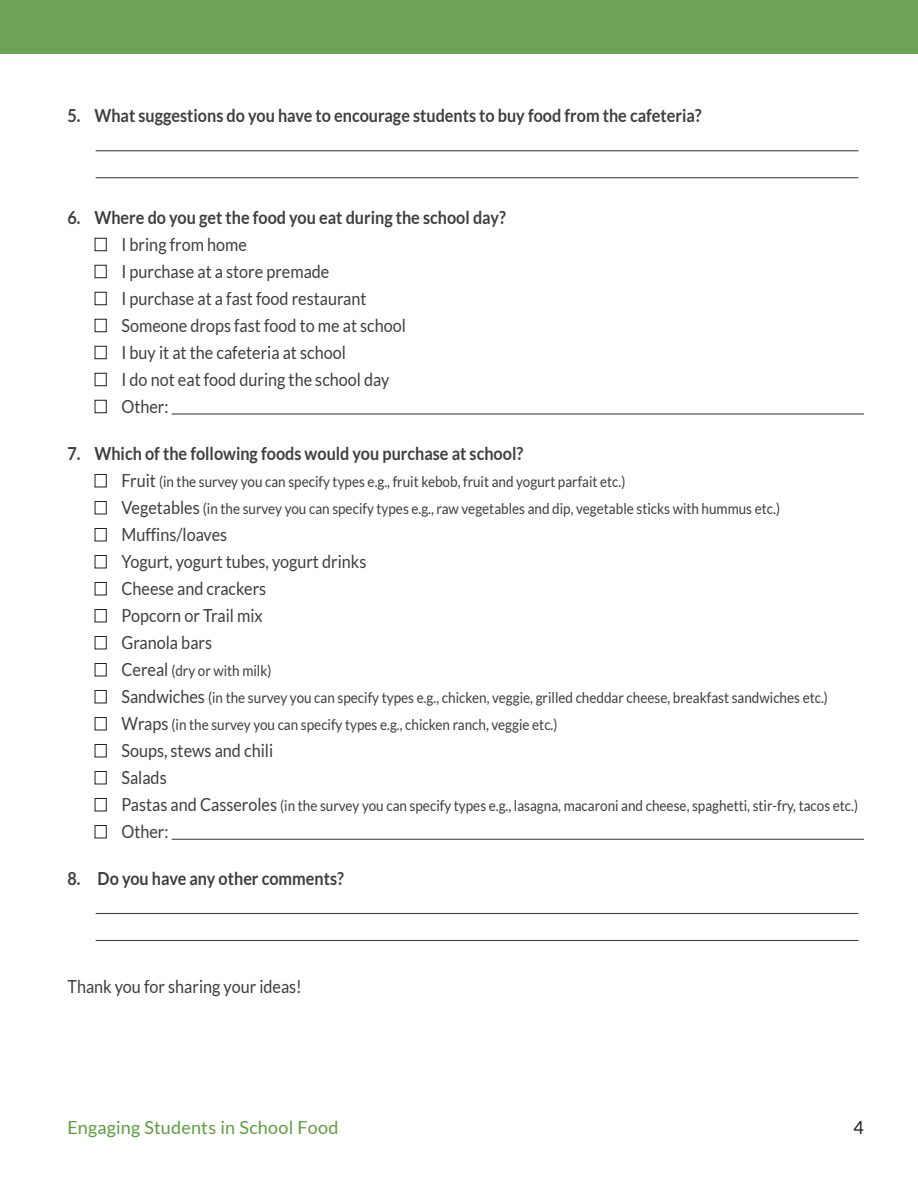
<style>
.page{position:relative;width:918px;height:1188px;background:#fff}
.page>*{position:absolute;margin:0;border:0;box-sizing:border-box;transform-origin:0 0}
.Text{font:18px "Lato";color:#3e3e3f;scale:.9 1}
.Text-2{font:700 18px "Lato";color:#3e3e3f;scale:.9 1}
.t1{font:18px "Lato";letter-spacing:.01em;color:#5d9e3f}
.t2{font:18px "Lato";color:#231f20}
.t3{font:15px "Lato";color:#3e3e3f;scale:.9 1}
.s1{color:#231f20}
.s2{font-size:18px}
</style>
<div class="page">
<div style="left:0;top:0;width:918px;height:54px;background:#6ca355"></div>
<hr style="left:96px;top:150px;width:762px;height:1px;background:#3e3e3f">
<hr style="left:96px;top:177px;width:762px;height:1px;background:#3e3e3f">
<hr style="left:172px;top:413px;width:692px;height:2px;background:#3e3e3f">
<hr style="left:172px;top:839px;width:692px;height:1px;background:#3e3e3f">
<hr style="left:96px;top:913px;width:762px;height:1px;background:#3e3e3f">
<hr style="left:96px;top:940px;width:762px;height:1px;background:#3e3e3f">
<p class="Text-2" style="left:68px;top:106px;width:706px">5. What suggestions do you have to encourage students to buy food from the cafeteria?</p>
<p class="Text-2" style="left:68px;top:207px;width:489px">6. Where do you get the food you eat during the school day?</p>
<p class="Text" style="left:94px;top:234px;width:171px"><span class="s1">■</span> I bring from home</p>
<p class="Text" style="left:94px;top:261px;width:263px"><span class="s1">■</span> I purchase at a store premade</p>
<p class="Text" style="left:94px;top:288px;width:304px"><span class="s1">■</span> I purchase at a fast food restaurant</p>
<p class="Text" style="left:94px;top:315px;width:348px"><span class="s1">■</span> Someone drops fast food to me at school</p>
<p class="Text" style="left:94px;top:342px;width:281px"><span class="s1">■</span> I buy it at the cafeteria at school</p>
<p class="Text" style="left:94px;top:369px;width:329px"><span class="s1">■</span> I do not eat food during the school day</p>
<p class="Text" style="left:94px;top:396px;width:84px"><span class="s1">■</span> Other:</p>
<p class="Text-2" style="left:68px;top:443px;width:508px">7. Which of the following foods would you purchase at school?</p>
<p class="t3" style="left:94px;top:473px;width:592px"><span class="s1">■</span> <span class="s2">Fruit</span> (in the survey you can specify types e.g., fruit kebob, fruit and yogurt parfait etc.)</p>
<p class="t3" style="left:94px;top:500px;width:763px"><span class="s1">■</span> <span class="s2">Vegetables</span> (in the survey you can specify types e.g., raw vegetables and dip, vegetable sticks with hummus etc.)</p>
<p class="Text" style="left:94px;top:524px;width:149px"><span class="s1">■</span> Muffins/loaves</p>
<p class="Text" style="left:94px;top:551px;width:304px"><span class="s1">■</span> Yogurt, yogurt tubes, yogurt drinks</p>
<p class="Text" style="left:94px;top:578px;width:192px"><span class="s1">■</span> Cheese and crackers</p>
<p class="Text" style="left:94px;top:605px;width:188px"><span class="s1">■</span> Popcorn or Trail mix</p>
<p class="Text" style="left:94px;top:632px;width:132px"><span class="s1">■</span> Granola bars</p>
<p class="t3" style="left:94px;top:662px;width:198px"><span class="s1">■</span> <span class="s2">Cereal</span> (dry or with milk)</p>
<p class="t3" style="left:94px;top:689px;width:817px"><span class="s1">■</span> <span class="s2">Sandwiches</span> (in the survey you can specify types e.g., chicken, veggie, grilled cheddar cheese, breakfast sandwiches etc.)</p>
<p class="t3" style="left:94px;top:716px;width:516px"><span class="s1">■</span> <span class="s2">Wraps</span> (in the survey you can specify types e.g., chicken ranch, veggie etc.)</p>
<p class="Text" style="left:94px;top:740px;width:200px"><span class="s1">■</span> Soups, stews and chili</p>
<p class="Text" style="left:94px;top:767px;width:82px"><span class="s1">■</span> Salads</p>
<p class="t3" style="left:94px;top:797px;width:850px"><span class="s1">■</span> <span class="s2">Pastas and Casseroles</span> (in the survey you can specify types e.g., lasagna, macaroni and cheese, spaghetti, stir-fry, tacos etc.)</p>
<p class="Text" style="left:94px;top:821px;width:84px"><span class="s1">■</span> Other:</p>
<p class="Text-2" style="left:68px;top:868px;width:309px">8. Do you have any other comments?</p>
<p class="Text" style="left:68px;top:977px;width:262px">Thank you for sharing your ideas!</p>
<p class="t1" style="left:68px;top:1117px;width:273px">Engaging Students in School Food</p>
<p class="t2" style="left:854px;top:1117px;width:12px">4</p>
</div>
